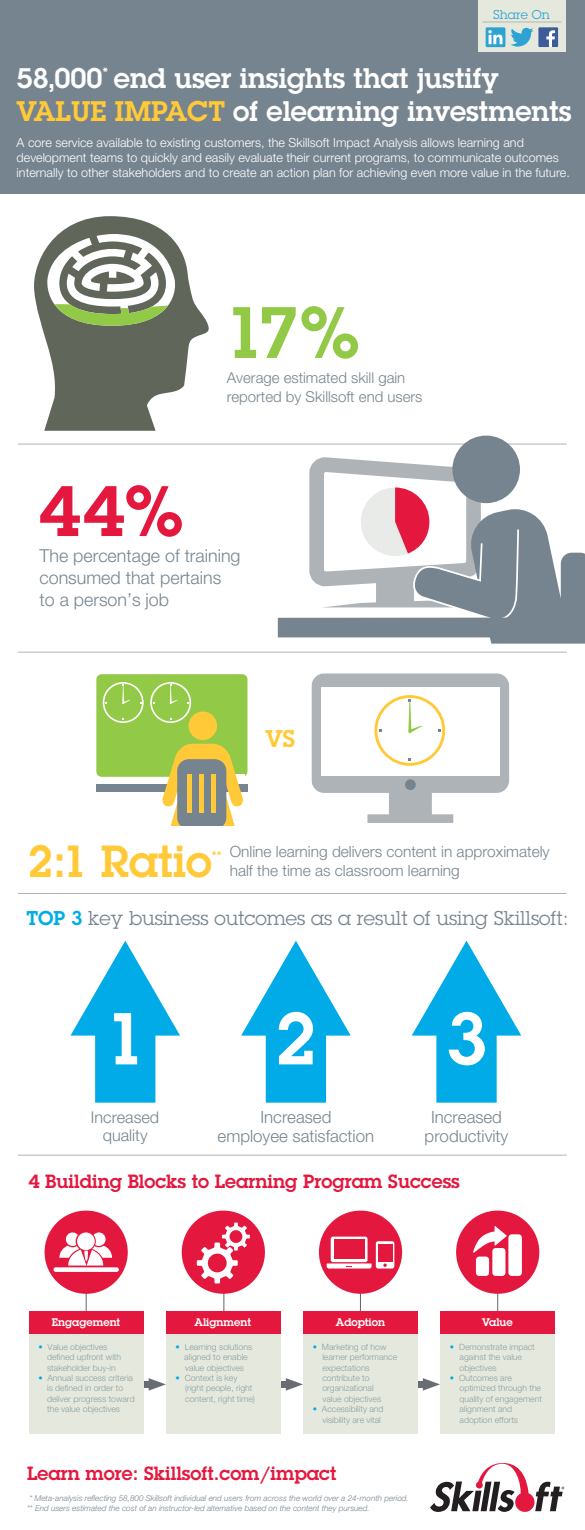
<style>
.page{position:relative;width:585px;height:1530px;background:#fff}
.page>*{position:absolute;margin:0;border:0;box-sizing:border-box;transform-origin:0 0}
.t1{font:600 71.75px "Lubalin Graph Std";color:#fff}
.t2{font:600 71.12px "Lubalin Graph Std";color:#92c947}
.t3{font:600 69.88px "Lubalin Graph Std";color:#e4183e}
.t4{font:600 44px "Lubalin Graph Std";color:#ffc938}
.t5{font:600 27.75px/33.2px "Lubalin Graph Std";color:#fff}
.t6{font:600 23.62px "Lubalin Graph Std";color:#ffc938}
.t7{font:19.5px "Lubalin Graph Std";color:#76848f}
.t8{font:600 18.75px "Lubalin Graph Std";color:#e4183e}
.t9{font:300 17.88px/21.8px "Helvetica Neue LT Std";color:#76848f}
.t10{font:300 16.88px/18.8px "Helvetica Neue LT Std";color:#76848f;text-align:center}
.t11{font:300 16.25px/18.1px "Helvetica Neue LT Std";color:#76848f;text-align:center}
.t12{font:300 15.5px "Helvetica Neue LT Std";color:#76848f}
.t13{font:300 15px/18.2px "Helvetica Neue LT Std";color:#76848f}
.t14{font:600 13.62px "Lubalin Graph Std";color:#ffc938}
.t15{font:300 12.5px/15.4px "Helvetica Neue LT Std";color:#fff}
.t16{font:12.5px "Lubalin Graph Std";color:#2da2d3}
.t17{font:600 10.88px "Lubalin Graph Std";color:#fff}
.t18{font:300 8.62px/10.4px "Helvetica Neue LT Std";color:#8a9ea3}
.t19{font:italic 300 8.12px/9.8px "Helvetica Neue LT Std";color:#76848f}
.s1{color:#ffc938}
.s2{font-weight:600;color:#00abe7}
.s3{color:#00abe7}
</style>
<div class="page">
<hr style="left:18px;top:444px;width:549px;height:1px;background:#aeb3b8">
<div style="left:452px;top:436px;width:68px;height:67px;background:#76848f;border-radius:50%"></div>
<div style="left:0;top:0;width:585px;height:193px;background:#76848f"></div>
<div style="left:478px;top:0;width:87px;height:52px;background:#e5e9dd"></div>
<div style="left:538px;top:27px;width:20px;height:20px;background:#3c5b99"></div>
<svg style="left:546px;top:30px;width:9px;height:17px"></svg>
<svg style="left:510px;top:28px;width:24px;height:19px"></svg>
<div style="left:486px;top:27px;width:19px;height:20px;background:#2da2d3"></div>
<svg style="left:488px;top:30px;width:15px;height:14px"></svg>
<hr style="left:482px;top:22px;width:79px;height:1px;background:#b2b9aa">
<svg style="left:86px;top:1294px;width:1px;height:17px"></svg>
<svg style="left:224px;top:1294px;width:1px;height:17px"></svg>
<svg style="left:497px;top:1294px;width:1px;height:17px"></svg>
<svg style="left:360px;top:1294px;width:1px;height:17px"></svg>
<div style="left:45px;top:1211px;width:83px;height:83px;background:#e4183e;border-radius:50%"></div>
<div style="left:53px;top:1267px;width:66px;height:5px;background:#fff;border-radius:2px"></div>
<svg style="left:59px;top:1232px;width:53px;height:34px"></svg>
<div style="left:182px;top:1211px;width:83px;height:83px;background:#e4183e;border-radius:50%"></div>
<svg style="left:197px;top:1223px;width:53px;height:60px"></svg>
<div style="left:319px;top:1211px;width:83px;height:83px;background:#e4183e;border-radius:50%"></div>
<div style="left:331px;top:1237px;width:37px;height:25px;background:#fff;border-radius:2px"></div>
<div style="left:334px;top:1239px;width:30px;height:20px;background:#e4183e"></div>
<svg style="left:327px;top:1264px;width:45px;height:5px"></svg>
<div style="left:376px;top:1241px;width:18px;height:28px;background:#fff;border-radius:2px"></div>
<div style="left:378px;top:1244px;width:14px;height:18px;background:#e4183e"></div>
<svg style="left:383px;top:1264px;width:4px;height:3px"></svg>
<div style="left:456px;top:1211px;width:83px;height:83px;background:#e4183e;border-radius:50%"></div>
<div style="left:508px;top:1234px;width:14px;height:42px;background:#fff;border-radius:3px"></div>
<svg style="left:474px;top:1226px;width:33px;height:50px"></svg>
<svg style="left:144px;top:1378px;width:22px;height:13px"></svg>
<svg style="left:281px;top:1378px;width:22px;height:13px"></svg>
<svg style="left:418px;top:1378px;width:22px;height:13px"></svg>
<div style="left:29px;top:1311px;width:115px;height:123px;background:#e5e9dd"></div>
<div style="left:29px;top:1311px;width:115px;height:23px;background:#e4183e"></div>
<div style="left:166px;top:1311px;width:115px;height:123px;background:#e5e9dd"></div>
<div style="left:166px;top:1311px;width:115px;height:23px;background:#e4183e"></div>
<div style="left:303px;top:1311px;width:115px;height:123px;background:#e5e9dd"></div>
<div style="left:303px;top:1311px;width:115px;height:23px;background:#e4183e"></div>
<div style="left:440px;top:1311px;width:115px;height:123px;background:#e5e9dd"></div>
<div style="left:440px;top:1311px;width:115px;height:23px;background:#e4183e"></div>
<svg style="left:70px;top:941px;width:110px;height:162px"></svg>
<svg style="left:241px;top:941px;width:110px;height:162px"></svg>
<svg style="left:412px;top:941px;width:109px;height:162px"></svg>
<div style="left:96px;top:674px;width:152px;height:103px;background:#92c947;border-radius:5px"></div>
<div style="left:96px;top:784px;width:152px;height:7px;background:#76848f"></div>
<div style="left:189px;top:712px;width:28px;height:28px;background:#ffc938;border-radius:50%"></div>
<svg style="left:160px;top:744px;width:85px;height:81px"></svg>
<hr style="left:188px;top:775px;width:4px;height:38px;background:#ffc938">
<div style="left:199px;top:775px;width:5px;height:38px;background:#ffc938"></div>
<hr style="left:211px;top:775px;width:4px;height:38px;background:#ffc938">
<div style="left:103px;top:682px;width:41px;height:41px;border:2px solid #fff;border-radius:50%"></div>
<svg style="left:122px;top:684px;width:8px;height:20px"></svg>
<div style="left:150px;top:682px;width:41px;height:41px;border:2px solid #fff;border-radius:50%"></div>
<svg style="left:170px;top:684px;width:8px;height:20px"></svg>
<svg style="left:312px;top:673px;width:197px;height:150px"></svg>
<hr style="left:18px;top:893px;width:549px;height:1px;background:#aeb3b8">
<hr style="left:18px;top:652px;width:549px;height:1px;background:#aeb3b8">
<hr style="left:18px;top:1155px;width:549px;height:1px;background:#aeb3b8">
<svg style="left:34px;top:216px;width:175px;height:215px;fill:#61665a"></svg>
<svg style="left:46px;top:234px;width:131px;height:92px"></svg>
<svg style="left:278px;top:450px;width:307px;height:194px"></svg>
<svg style="left:430px;top:1463px;width:134px;height:49px"></svg>
<h3 class="t16" style="left:494px;top:7px;width:58px">Share On</h3>
<h3 class="t5" style="left:17px;top:61px;width:556px">58,000<sup>*</sup> end user insights that justify<br><span class="s1">VALUE IMPACT</span> of elearning investments</h3>
<p class="t15" style="left:17px;top:134px;width:555px">A core service available to existing customers, the Skillsoft Impact Analysis allows learning and development teams to quickly and easily evaluate their current programs, to communicate outcomes internally to other stakeholders and to create an action plan for achieving even more value in the future.</p>
<h2 class="t2" style="left:224px;top:286px;width:138px">17%</h2>
<h3 class="t3" style="left:40px;top:465px;width:146px">44%</h3>
<h3 class="t13" style="left:227px;top:368px;width:197px">Average estimated skill gain reported by Skillsoft end users</h3>
<h3 class="t9" style="left:40px;top:545px;width:203px">The percentage of training consumed that pertains to a person’s job</h3>
<h3 class="t6" style="left:265px;top:723px;width:31px">VS</h3>
<h3 class="t4" style="left:28px;top:832px;width:186px">2:1 Ratio</h3>
<h3 class="t14" style="left:212px;top:847px;width:11px">**</h3>
<h3 class="t12" style="left:230px;top:842px;width:322px">Online learning delivers content in approximately</h3>
<h3 class="t12" style="left:230px;top:861px;width:232px">half the time as classroom learning</h3>
<h3 class="t7" style="left:27px;top:905px;width:543px"><span class="s2">TOP 3</span> key business outcomes as a result of using Skillsoft:</h3>
<h1 class="t1" style="left:104px;top:991px;width:43px">1</h1>
<h1 class="t1" style="left:275px;top:991px;width:43px">2</h1>
<h1 class="t1" style="left:446px;top:991px;width:43px">3</h1>
<h3 class="t10" style="left:218px;top:1108px;width:158px">Increased<br>employee satisfaction</h3>
<h3 class="t10" style="left:425px;top:1108px;width:85px">Increased productivity</h3>
<h3 class="t11" style="left:91px;top:1108px;width:70px">Increased quality</h3>
<h3 class="t8" style="left:29px;top:1169px;width:433px">4 Building Blocks to Learning Program Success</h3>
<p class="t17" style="left:52px;top:1315px;width:70px">Engagement</p>
<p class="t17" style="left:195px;top:1315px;width:58px">Alignment</p>
<p class="t17" style="left:336px;top:1315px;width:51px">Adoption</p>
<p class="t17" style="left:482px;top:1315px;width:32px">Value</p>
<p class="t18" style="left:47px;top:1341px;width:76px;text-indent:-9px"><span class="s3">•</span> Value objectives defined upfront with stakeholder buy-in</p>
<p class="t18" style="left:47px;top:1373px;width:89px;text-indent:-9px"><span class="s3">•</span> Annual success criteria is defined in order to deliver progress toward the value objectives</p>
<p class="t18" style="left:176px;top:1341px;width:78px;text-align:center"><span class="s3">•</span> Learning solutions aligned to enable value objectives</p>
<p class="t18" style="left:185px;top:1373px;width:71px;text-indent:-10px"><span class="s3">•</span> Context is key (right people, right content, right time)</p>
<p class="t18" style="left:322px;top:1341px;width:76px;text-indent:-10px"><span class="s3">•</span> Marketing of how learner performance expectations contribute to organizational<br>value objectives</p>
<p class="t18" style="left:322px;top:1404px;width:63px;text-indent:-10px"><span class="s3">•</span> Accessibility and visibility are vital</p>
<p class="t18" style="left:460px;top:1341px;width:77px;text-indent:-10px"><span class="s3">•</span> Demonstrate impact against the value objectives</p>
<p class="t18" style="left:460px;top:1373px;width:84px;text-indent:-10px"><span class="s3">•</span> Outcomes are optimized through the quality of engagement alignment and adoption efforts</p>
<h3 class="t8" style="left:27px;top:1461px;width:311px">Learn more: Skillsoft.com/impact</h3>
<p class="t19" style="left:27px;top:1494px;width:383px">* Meta-analysis reflecting 58,800 Skillsoft individual end users from across the world over a 24-month period. ** End users estimated the cost of an instructor-led alternative based on the content they pursued.</p>
</div>
